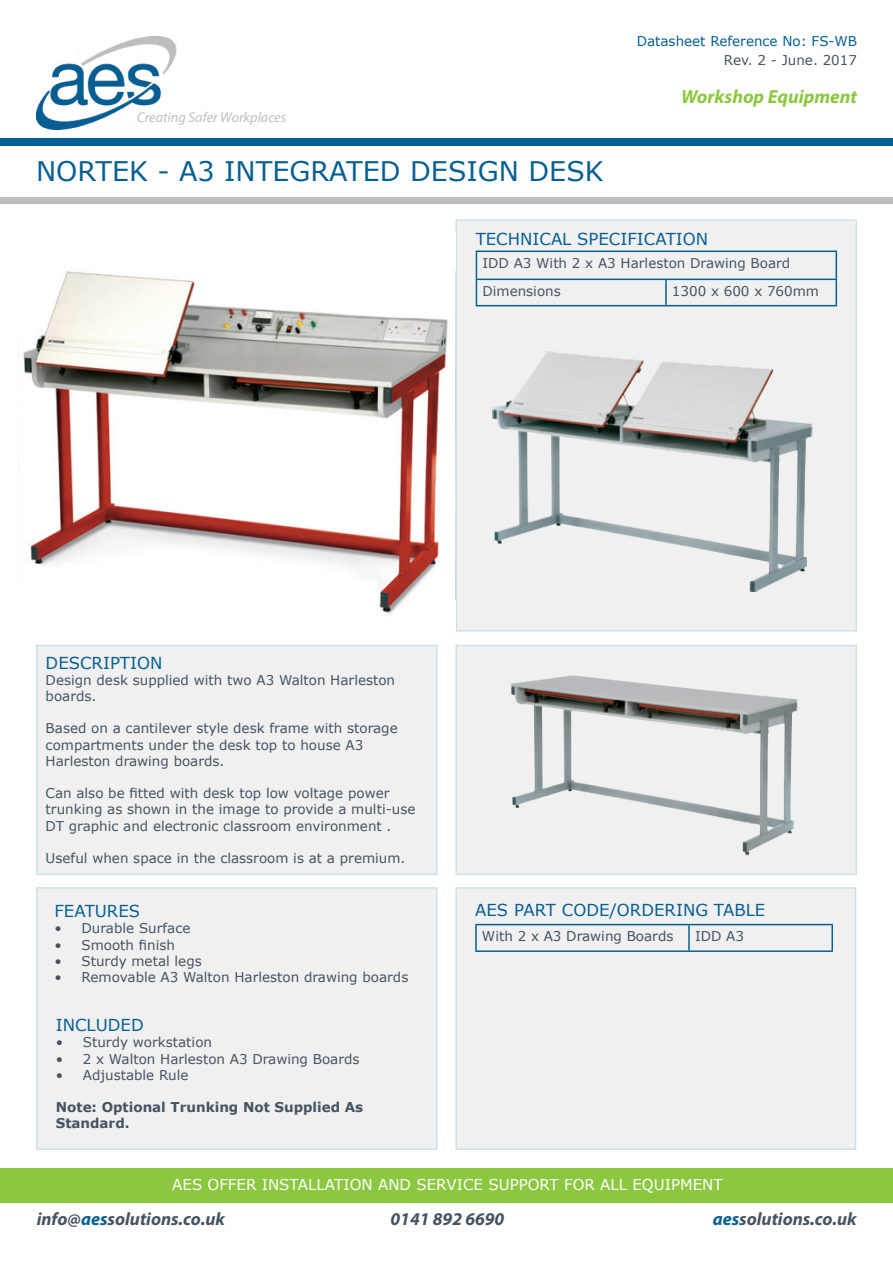
<style>
.page{position:relative;width:893px;height:1263px;background:#fff}
.page>*{position:absolute;margin:0;border:0;box-sizing:border-box;transform-origin:0 0}
.t1{font:27px "Verdana";color:#075f91}
.t2{font:italic 700 19.05px "Myriad Pro";color:#8cc740}
.t3{font:italic 700 18px "Myriad Pro";color:#455461}
.t4{font:16.5px "Verdana";color:#075f91}
.t5{font:15px "Verdana";color:#fff}
.t6{font:italic 14.25px "Myriad Pro";color:#bebebe}
.t7{font:13.5px/16.2px "Verdana";color:#455461}
.t8{font:700 13.5px/16.2px "Verdana";color:#455461}
.t9{font:13.5px "Verdana";color:#075f91}
.s1{color:#075f91}
</style>
<div class="page">
<div style="left:455px;top:645px;width:402px;height:230px;background:#f0f0f1"></div>
<div style="left:455px;top:219px;width:402px;height:412px;background:#f0f0f1"></div>
<div style="left:36px;top:645px;width:401px;height:230px;background:#f0f0f1"></div>
<div style="left:36px;top:887px;width:401px;height:263px;background:#f0f0f1"></div>
<div style="left:455px;top:887px;width:401px;height:263px;background:#f0f0f1"></div>
<img style="left:492px;top:351px;width:321px;height:241px">
<img style="left:510px;top:675px;width:288px;height:181px">
<img style="left:36px;top:36px;width:141px;height:93px">
<div style="left:0;top:138px;width:893px;height:8px;background:#075e93"></div>
<div style="left:0;top:198px;width:893px;height:6px;background:#bebebe"></div>
<div style="left:0;top:1169px;width:893px;height:34px;background:#8cc740"></div>
<hr style="left:476px;top:251px;width:190px;height:1px;background:#075f91">
<hr style="left:666px;top:251px;width:171px;height:1px;background:#075f91">
<hr style="left:476px;top:279px;width:190px;height:1px;background:#075f91">
<svg style="left:476px;top:252px;width:1px;height:53px"></svg>
<hr style="left:666px;top:279px;width:171px;height:1px;background:#075f91">
<hr style="left:665px;top:280px;width:2px;height:25px;background:#075f91">
<svg style="left:836px;top:252px;width:1px;height:53px"></svg>
<hr style="left:476px;top:305px;width:190px;height:1px;background:#075f91">
<hr style="left:666px;top:305px;width:171px;height:1px;background:#075f91">
<hr style="left:475px;top:924px;width:214px;height:1px;background:#075f91">
<hr style="left:475px;top:925px;width:2px;height:25px;background:#075f91">
<hr style="left:689px;top:924px;width:144px;height:1px;background:#075f91">
<hr style="left:688px;top:925px;width:2px;height:25px;background:#075f91">
<hr style="left:831px;top:925px;width:2px;height:25px;background:#075f91">
<hr style="left:475px;top:950px;width:214px;height:2px;background:#075f91">
<hr style="left:689px;top:950px;width:144px;height:2px;background:#075f91">
<img style="left:23px;top:271px;width:425px;height:343px">
<p class="t6" style="left:137px;top:108px;width:151px">Creating Safer Workplaces</p>
<p class="t1" style="left:36px;top:153px;width:569px">NORTEK - A3 INTEGRATED DESIGN DESK</p>
<p class="t9" style="left:637px;top:32px;width:222px">Datasheet Reference No: FS-WB</p>
<p class="t7" style="left:724px;top:52px;width:135px">Rev. 2 - June. 2017</p>
<p class="t2" style="left:681px;top:84px;width:177px">Workshop Equipment</p>
<p class="t4" style="left:476px;top:228px;width:234px">TECHNICAL SPECIFICATION</p>
<p class="t7" style="left:482px;top:254px;width:309px">IDD A3 With 2 x A3 Harleston Drawing Board</p>
<p class="t7" style="left:482px;top:282px;width:80px">Dimensions</p>
<p class="t7" style="left:672px;top:282px;width:149px">1300 x 600 x 760mm</p>
<p class="t4" style="left:46px;top:651px;width:118px">DESCRIPTION</p>
<p class="t7" style="left:46px;top:672px;width:351px">Design desk supplied with two A3 Walton Harleston boards.</p>
<p class="t7" style="left:46px;top:720px;width:354px">Based on a cantilever style desk frame with storage compartments under the desk top to house A3<br>Harleston drawing boards.</p>
<p class="t7" style="left:46px;top:785px;width:371px">Can also be fitted with desk top low voltage power trunking as shown in the image to provide a multi-use<br>DT graphic and electronic classroom environment .</p>
<p class="t7" style="left:46px;top:850px;width:361px">Useful when space in the classroom is at a premium.</p>
<p class="t4" style="left:54px;top:900px;width:87px">FEATURES</p>
<p class="t7" style="left:54px;top:920px;width:137px">• Durable Surface</p>
<p class="t7" style="left:54px;top:936px;width:122px">• Smooth finish</p>
<p class="t7" style="left:54px;top:952px;width:149px">• Sturdy metal legs</p>
<p class="t7" style="left:54px;top:969px;width:355px">• Removable A3 Walton Harleston drawing boards</p>
<p class="t4" style="left:56px;top:1014px;width:89px">INCLUDED</p>
<p class="t7" style="left:56px;top:1034px;width:158px">• Sturdy workstation</p>
<p class="t7" style="left:56px;top:1050px;width:305px">• 2 x Walton Harleston A3 Drawing Boards</p>
<p class="t7" style="left:56px;top:1066px;width:134px">• Adjustable Rule</p>
<p class="t8" style="left:56px;top:1099px;width:309px">Note: Optional Trunking Not Supplied As<br>Standard.</p>
<p class="t4" style="left:475px;top:899px;width:292px">AES PART CODE/ORDERING TABLE</p>
<p class="t7" style="left:482px;top:928px;width:193px">With 2 x A3 Drawing Boards</p>
<p class="t7" style="left:695px;top:928px;width:51px">IDD A3</p>
<p class="t5" style="left:172px;top:1174px;width:552px">AES OFFER INSTALLATION AND SERVICE SUPPORT FOR ALL EQUIPMENT</p>
<p class="t3" style="left:37px;top:1208px;width:190px">info@<span class="s1">aes</span>solutions.co.uk</p>
<p class="t3" style="left:391px;top:1208px;width:115px">0141 892 6690</p>
<p class="t3" style="left:713px;top:1208px;width:145px"><span class="s1">aes</span>solutions.co.uk</p>
</div>
